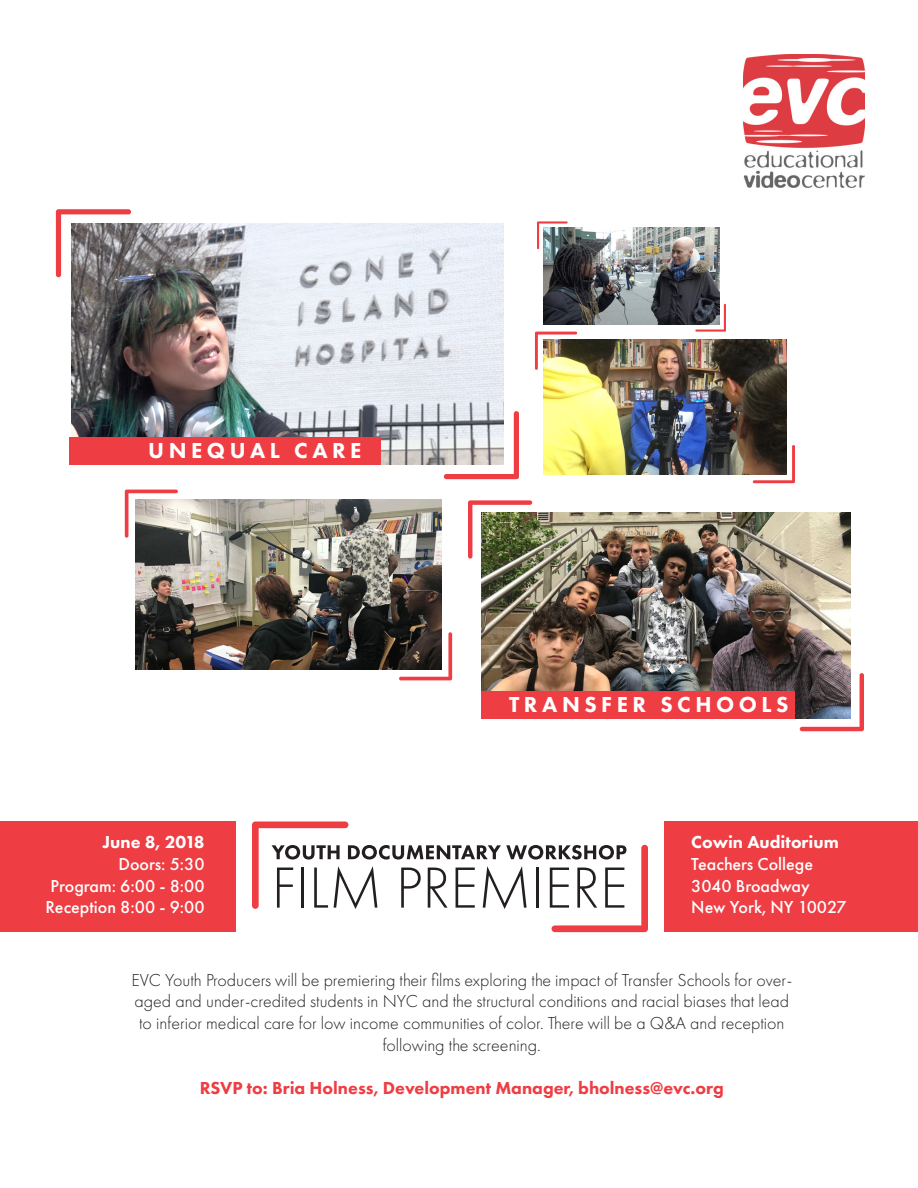
<style>
.page{position:relative;width:918px;height:1188px;background:#fff}
.page>*{position:absolute;margin:0;border:0;box-sizing:border-box;transform-origin:0 0}
.t1{font:800 22.5px "Futura PT";letter-spacing:.2em;color:#fff}
.t2{font:300 18px/21.6px "Futura PT";color:#231f20;text-align:center}
.t3{font:500 18px/21.6px "Futura PT";color:#fff}
.t4{font:800 18px "Futura PT";color:#ee3d43}
.t5{font:800 18px "Futura PT";color:#fff}
</style>
<div class="page">
<img style="left:136px;top:499px;width:305px;height:171px">
<svg style="left:125px;top:490px;width:53px;height:48px"></svg>
<svg style="left:399px;top:632px;width:53px;height:48px"></svg>
<img style="left:543px;top:227px;width:177px;height:97px">
<svg style="left:537px;top:221px;width:31px;height:28px"></svg>
<svg style="left:695px;top:304px;width:31px;height:28px"></svg>
<img style="left:543px;top:339px;width:243px;height:136px">
<svg style="left:535px;top:332px;width:42px;height:38px"></svg>
<svg style="left:753px;top:445px;width:42px;height:38px"></svg>
<svg style="left:252px;top:822px;width:396px;height:110px"></svg>
<img style="left:744px;top:54px;width:120px;height:133px">
<div style="left:0;top:822px;width:236px;height:110px;background:#ee3d43"></div>
<div style="left:664px;top:822px;width:254px;height:110px;background:#ee3d43"></div>
<img style="left:481px;top:512px;width:370px;height:207px">
<svg style="left:468px;top:500px;width:64px;height:59px"></svg>
<svg style="left:800px;top:673px;width:64px;height:58px"></svg>
<img style="left:71px;top:223px;width:433px;height:241px">
<svg style="left:56px;top:209px;width:75px;height:68px"></svg>
<svg style="left:444px;top:411px;width:75px;height:68px"></svg>
<div style="left:70px;top:437px;width:311px;height:28px;background:#ee3d43"></div>
<div style="left:481px;top:691px;width:314px;height:27px;background:#ee3d43"></div>
<p class="t1" style="left:148px;top:437px;width:215px">UNEQUAL CARE</p>
<p class="t5" style="left:103px;top:831px;width:103px">June 8, 2018</p>
<p class="t3" style="left:118px;top:853px;width:88px">Doors: 5:30</p>
<p class="t3" style="left:45px;top:875px;width:161px">Program: 6:00 - 8:00<br>Reception 8:00 - 9:00</p>
<p class="t1" style="left:509px;top:690px;width:281px">TRANSFER SCHOOLS</p>
<p class="t5" style="left:691px;top:831px;width:149px">Cowin Auditorium</p>
<p class="t3" style="left:691px;top:853px;width:123px">Teachers College</p>
<p class="t3" style="left:691px;top:875px;width:120px">3040 Broadway</p>
<p class="t3" style="left:691px;top:896px;width:157px">New York, NY 10027</p>
<p class="t2" style="left:131px;top:969px;width:662px">EVC Youth Producers will be premiering their films exploring the impact of Transfer Schools for over&shy;aged and under-credited students in NYC and the structural conditions and racial biases that lead to inferior medical care for low income communities of color. There will be a Q&amp;A and reception following the screening.</p>
<p class="t4" style="left:200px;top:1076px;width:526px">RSVP to: Bria Holness, Development Manager, bholness@evc.org</p>
</div>
